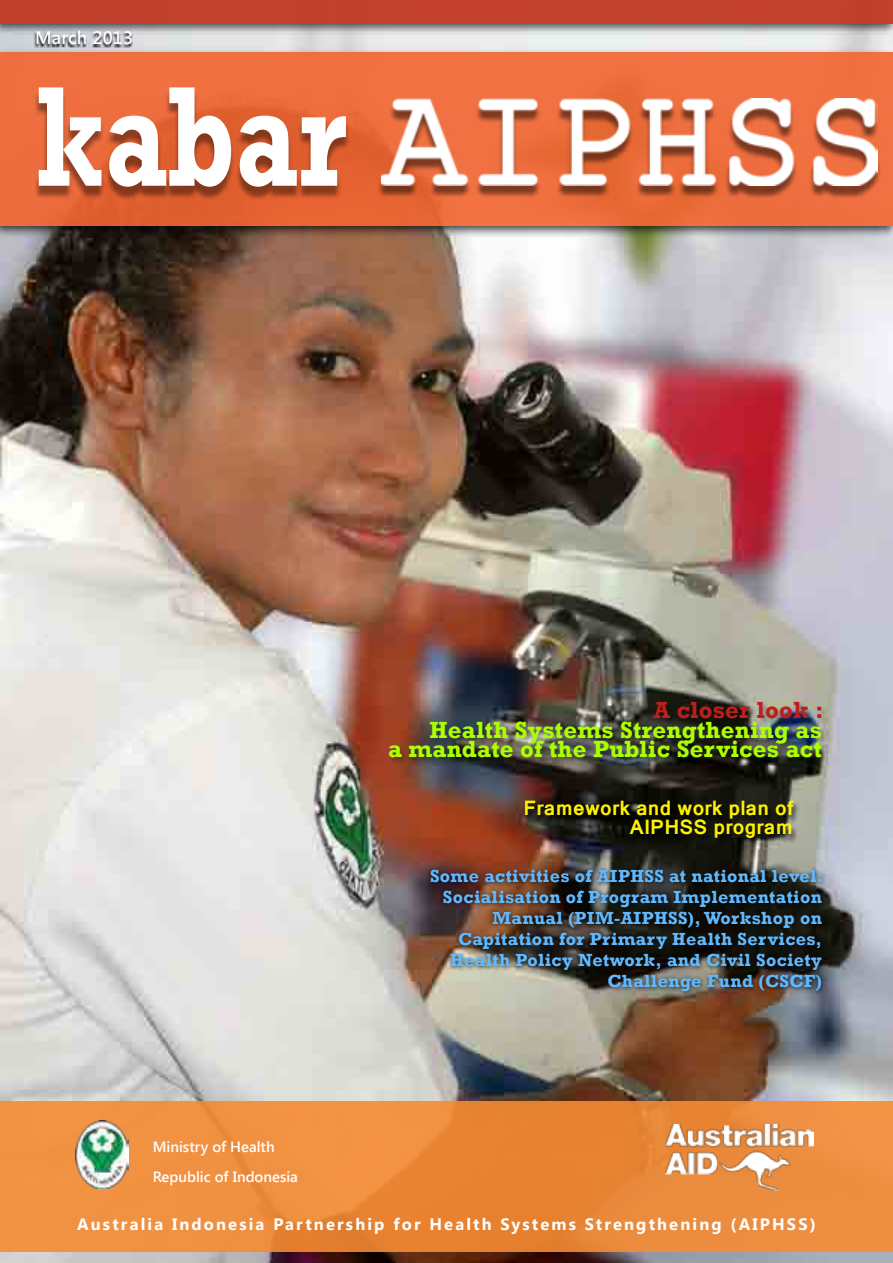
<style>
.page{position:relative;width:893px;height:1263px;background:#fff}
.page>*{position:absolute;margin:0;border:0;box-sizing:border-box;transform-origin:0 0}
.t1{font:700 144.75px "Rockwell";color:#fff;scale:.75 1}
.t2{font:700 24px/19.5px "Rockwell";letter-spacing:.01em;color:#af0;text-align:right}
.t3{font:700 24px "Rockwell";letter-spacing:.01em;color:#bc1f1c}
.t4{font:700 19.5px/19.5px "Kartika";letter-spacing:.01em;color:#fff200;text-align:right}
.t5{font:700 18px/21px "Rockwell";letter-spacing:.02em;color:#60b9ff;text-align:right}
.t6{font:600 18px "Segoe UI";letter-spacing:.01em;color:#fff}
.t7{font:700 16.5px "Segoe UI";letter-spacing:.13em;color:#fff}
.t8{font:600 14.85px/30.5px "Segoe UI";color:#fff}
</style>
<div class="page">
<img style="left:0;top:35px;width:893px;height:1228px">
<div style="left:0;top:1101px;width:893px;height:151px;background:linear-gradient(to right,#f08f3f,#e98839)"></div>
<img style="left:75px;top:1120px;width:54px;height:69px">
<img style="left:665px;top:1124px;width:149px;height:67px">
<div style="left:0;top:47px;width:893px;height:190px;background:#000;opacity:.75"></div>
<div style="left:0;top:52px;width:893px;height:173px;background:linear-gradient(to right,#ea6a3a,#f07141)"></div>
<div style="left:0;top:0;width:893px;height:35px;background:#000;opacity:.75"></div>
<div style="left:0;top:0;width:893px;height:23px;background:#c2412c"></div>
<div style="left:388px;top:701px;width:441px;height:63px;background:#000;opacity:.31"></div>
<div style="left:426px;top:866px;width:400px;height:129px;background:#000;opacity:.75"></div>
<div style="left:522px;top:800px;width:277px;height:47px;background:#000;opacity:.75"></div>
<div style="left:34px;top:91px;width:317px;height:109px;background:#000;opacity:.41"></div>
<div style="left:34px;top:31px;width:99px;height:17px;background:#000;opacity:.97"></div>
<div style="left:377px;top:102px;width:504px;height:96px;background:#000;opacity:.49"></div>
<img style="left:382px;top:98px;width:495px;height:87px">
<p class="t6" style="left:35px;top:25px;width:99px">March 2013</p>
<h1 class="t1" style="left:35px;top:49px;width:417px">kabar</h1>
<p class="t8" style="left:153px;top:1130px;width:147px">Ministry of Health<br>Republic of Indonesia</p>
<h2 class="t3" style="left:653px;top:695px;width:172px">A closer look :</h2>
<h2 class="t2" style="left:388px;top:720px;width:435px">Health Systems Strengthening as<br>a mandate of the Public Services act</h2>
<p class="t4" style="left:523px;top:800px;width:271px">Framework and work plan of<br>AIPHSS program</p>
<p class="t5" style="left:430px;top:866px;width:395px">Some activities of AIPHSS at national level:<br>Socialisation of Program Implementation Manual (PIM-AIPHSS), Workshop on Capitation for Primary Health Services, Health Policy Network, and Civil Society Challenge Fund (CSCF)</p>
<p class="t7" style="left:77px;top:1213px;width:740px">Australia Indonesia Partnership for Health Systems Strengthening (AIPHSS)</p>
</div>
